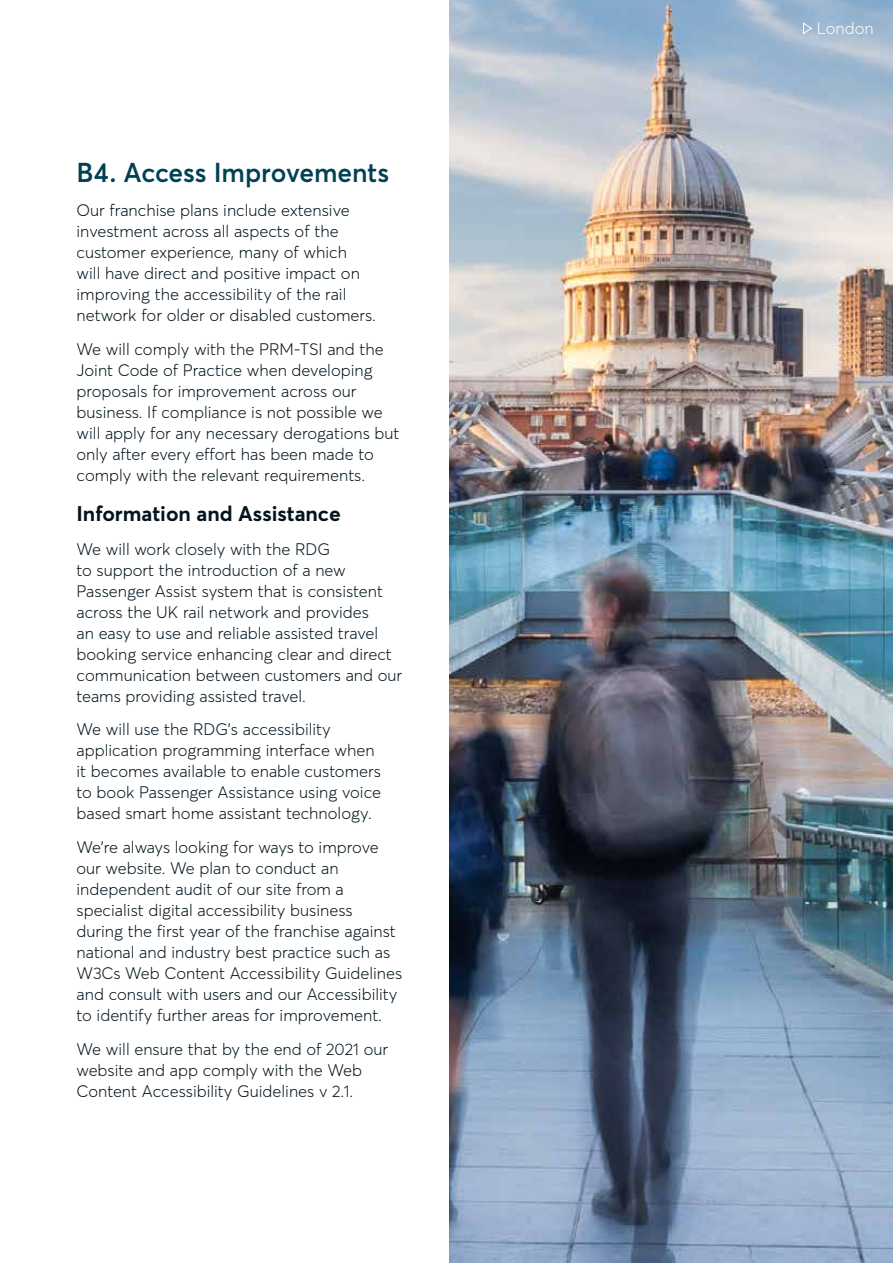
<style>
.page{position:relative;width:893px;height:1263px;background:#fff}
.page>*{position:absolute;margin:0;border:0;box-sizing:border-box;transform-origin:0 0}
.t1{font:600 27px "Averta";letter-spacing:-.005em;color:#004153}
.t2{font:700 21px "Averta";color:#04141e}
.t3{font:300 16.5px/21px "Averta";color:#04141e}
.t4{font:300 16.5px "Averta";color:#fff}
</style>
<div class="page">
<img style="left:449px;top:0;width:444px;height:1263px">
<svg style="left:802px;top:22px;width:11px;height:13px"></svg>
<h1 class="t1" style="left:77px;top:156px;width:314px">B4. Access Improvements</h1>
<p class="t3" style="left:77px;top:200px;width:301px">Our franchise plans include extensive investment across all aspects of the customer experience, many of which<br>will have direct and positive impact on improving the accessibility of the rail network for older or disabled customers.</p>
<p class="t3" style="left:77px;top:339px;width:325px">We will comply with the PRM-TSI and the Joint Code of Practice when developing proposals for improvement across our business. If compliance is not possible we will apply for any necessary derogations but only after every effort has been made to comply with the relevant requirements.</p>
<p class="t2" style="left:77px;top:500px;width:266px">Information and Assistance</p>
<p class="t3" style="left:77px;top:538px;width:327px">We will work closely with the RDG<br>to support the introduction of a new Passenger Assist system that is consistent across the UK rail network and provides<br>an easy to use and reliable assisted travel booking service enhancing clear and direct communication between customers and our teams providing assisted travel.</p>
<p class="t3" style="left:77px;top:719px;width:306px">We will use the RDG’s accessibility application programming interface when it becomes available to enable customers to book Passenger Assistance using voice based smart home assistant technology.</p>
<p class="t3" style="left:77px;top:837px;width:327px">We’re always looking for ways to improve our website. We plan to conduct an independent audit of our site from a specialist digital accessibility business during the first year of the franchise against national and industry best practice such as W3Cs Web Content Accessibility Guidelines and consult with users and our Accessibility to identify further areas for improvement.</p>
<p class="t3" style="left:77px;top:1038px;width:313px">We will ensure that by the end of 2021 our website and app comply with the Web<br>Content Accessibility Guidelines v 2.1.</p>
<p class="t4" style="left:817px;top:18px;width:58px">London</p>
</div>
